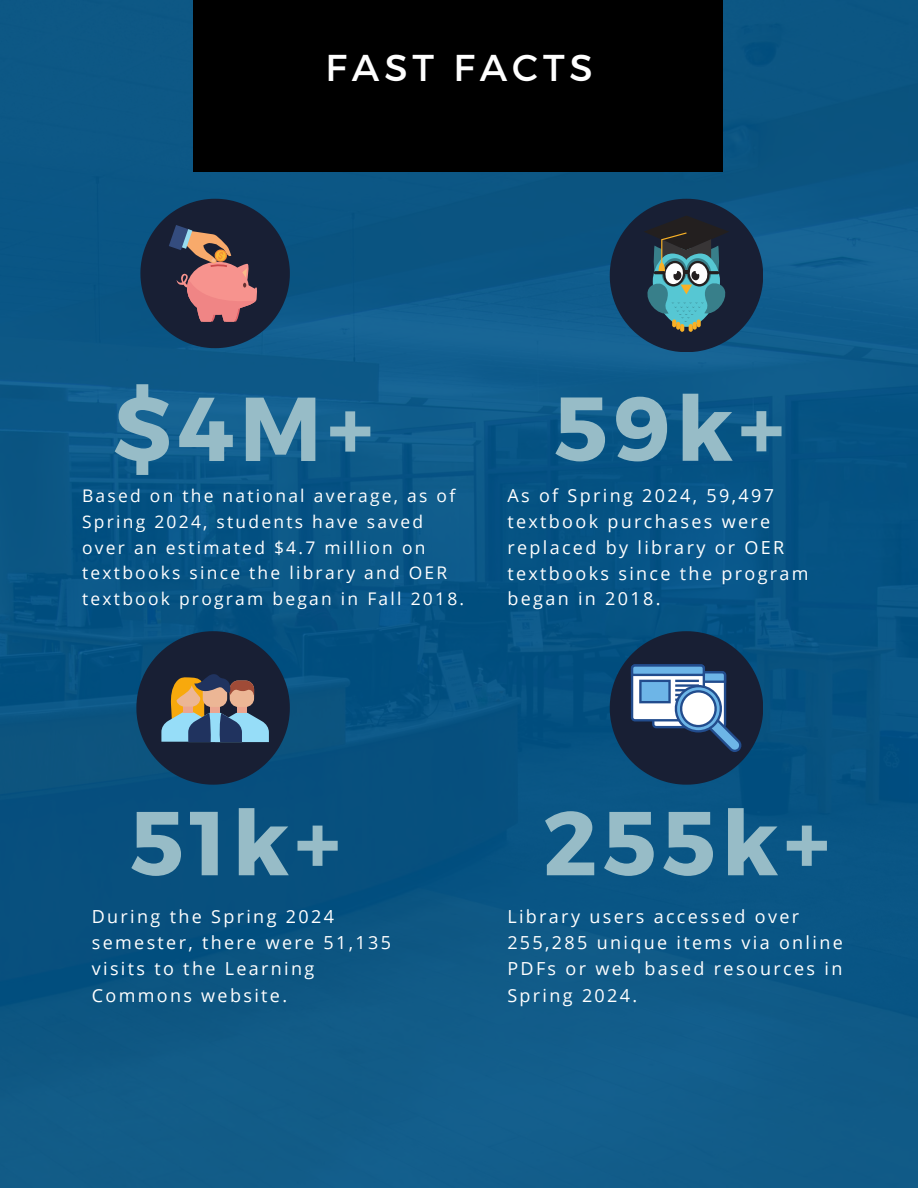
<style>
.page{position:relative;width:918px;height:1188px;background:#fff}
.page>*{position:absolute;margin:0;border:0;box-sizing:border-box;transform-origin:0 0}
.t1{font:700 90.45px "Montserrat";letter-spacing:.06em;color:#97bcc7}
.t2{font:37.35px "Montserrat";letter-spacing:.13em;color:#fff}
.t3{font:18px/26.4px "Open Sans";letter-spacing:.13em;color:#fff}
.t4{font:17.4px/25.7px "Open Sans";letter-spacing:.13em;color:#fff}
</style>
<div class="page">
<img style="left:0;top:0;width:918px;height:1188px">
<div style="left:193px;top:0;width:530px;height:171px;background:#000"></div>
<svg style="left:140px;top:199px;width:150px;height:149px;background:#3d4155"></svg>
<svg style="left:610px;top:199px;width:153px;height:153px;background:#26465b"></svg>
<svg style="left:136px;top:631px;width:153px;height:153px;background:#314559"></svg>
<svg style="left:610px;top:631px;width:153px;height:153px;background:#33506e"></svg>
<p class="t2" style="left:326px;top:43px;width:269px">FAST FACTS</p>
<p class="t1" style="left:113px;top:370px;width:262px">$4M+</p>
<p class="t1" style="left:554px;top:370px;width:232px">59k+</p>
<h3 class="t4" style="left:82px;top:483px;width:384px">Based on the national average, as of Spring 2024, students have saved over an estimated $4.7 million on textbooks since the library and OER textbook program began in Fall 2018.</h3>
<h1 class="t3" style="left:507px;top:482px;width:303px;line-height:25.8px">As of Spring 2024, 59,497 textbook purchases were replaced by library or OER textbooks since the program began in 2018.</h1>
<p class="t1" style="left:130px;top:784px;width:212px">51k+</p>
<p class="t1" style="left:543px;top:784px;width:288px">255k+</p>
<p class="t3" style="left:92px;top:902px;width:301px">During the Spring 2024 semester, there were 51,135</p>
<h2 class="t3" style="left:92px;top:955px;width:224px">visits to the Learning<br>Commons website.</h2>
<p class="t3" style="left:507px;top:902px;width:337px">Library users accessed over<br>255,285 unique items via online<br>PDFs or web based resources in<br>Spring 2024.</p>
</div>
